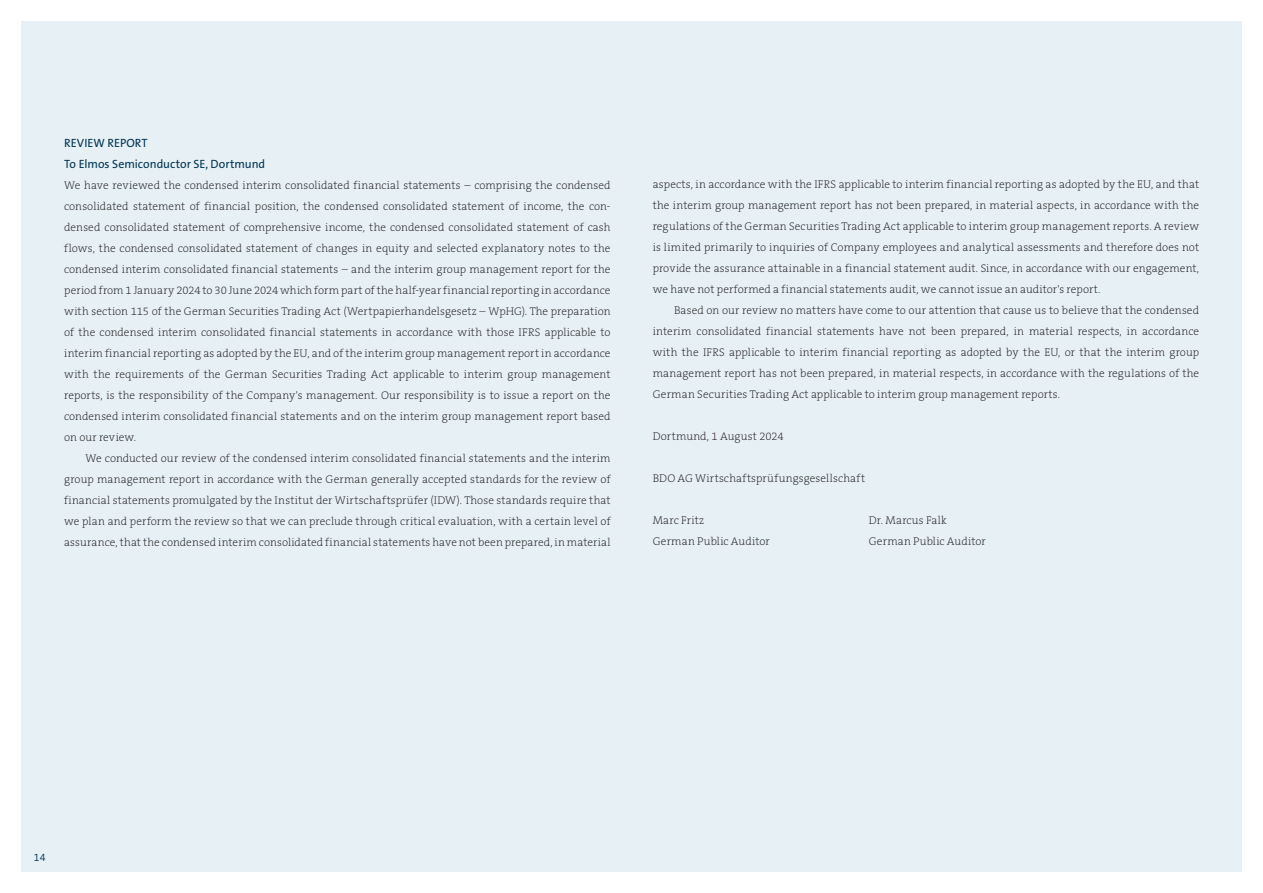
<style>
.page{position:relative;width:1263px;height:893px;background:#fff}
.page>*{position:absolute;margin:0;border:0;box-sizing:border-box;transform-origin:0 0}
.t1{font:12px/21px "The Sans B W5 Plain";color:#003555}
.t2{font:200 11.25px/21px "The Serif B W2";letter-spacing:.01em;color:#231f20;text-align:justify}
.t3{font:300 10.5px "The Sans B W4";color:#003555}
</style>
<div class="page">
<div style="left:21px;top:21px;width:1221px;height:851px;background:#e6f0f5"></div>
<p class="t1" style="left:64px;top:133px;width:203px">REVIEW REPORT<br>To Elmos Semiconductor SE, Dortmund</p>
<p class="t2" style="left:64px;top:175px;width:548px">We have reviewed the condensed interim consolidated financial statements – comprising the condensed consolidated statement of financial position, the condensed consolidated statement of income, the con&shy;densed consolidated statement of comprehensive income, the condensed consolidated statement of cash flows, the condensed consolidated statement of changes in equity and selected explanatory notes to the condensed interim consolidated financial statements – and the interim group management report for the period from 1 January 2024 to 30 June 2024 which form part of the half-year financial reporting in accordance with section 115 of the German Securities Trading Act (Wertpapierhandelsgesetz – WpHG). The preparation of the condensed interim consolidated financial statements in accordance with those IFRS applicable to interim financial reporting as adopted by the EU, and of the interim group management report in accordance with the requirements of the German Securities Trading Act applicable to interim group management reports, is the responsibility of the Company's management. Our responsibility is to issue a report on the condensed interim consolidated financial statements and on the interim group management report based on our review.</p>
<p class="t2" style="left:64px;top:448px;width:548px;text-indent:21px">We conducted our review of the condensed interim consolidated financial statements and the interim group management report in accordance with the German generally accepted standards for the review of financial statements promulgated by the Institut der Wirtschaftsprüfer (IDW). Those standards require that we plan and perform the review so that we can preclude through critical evaluation, with a certain level of assurance, that the condensed interim consolidated financial statements have not been prepared, in material</p>
<p class="t2" style="left:653px;top:173px;width:548px">aspects, in accordance with the IFRS applicable to interim financial reporting as adopted by the EU, and that the interim group management report has not been prepared, in material aspects, in accordance with the regulations of the German Securities Trading Act applicable to interim group management reports. A review is limited primarily to inquiries of Company employees and analytical assessments and therefore does not provide the assurance attainable in a financial statement audit. Since, in accordance with our engagement, we have not performed a financial statements audit, we cannot issue an auditor's report.</p>
<p class="t2" style="left:653px;top:299px;width:548px;text-indent:21px">Based on our review no matters have come to our attention that cause us to believe that the condensed interim consolidated financial statements have not been prepared, in material respects, in accordance with the IFRS applicable to interim financial reporting as adopted by the EU, or that the interim group management report has not been prepared, in material respects, in accordance with the regulations of the German Securities Trading Act applicable to interim group management reports.</p>
<p class="t2" style="left:653px;top:426px;width:132px">Dortmund, 1 August 2024</p>
<p class="t2" style="left:653px;top:468px;width:214px">BDO AG Wirtschaftsprüfungsgesellschaft</p>
<p class="t2" style="left:653px;top:510px;width:53px">Marc Fritz</p>
<p class="t2" style="left:869px;top:510px;width:80px">Dr. Marcus Falk</p>
<p class="t2" style="left:653px;top:531px;width:118px">German Public Auditor</p>
<p class="t2" style="left:869px;top:531px;width:118px">German Public Auditor</p>
<p class="t3" style="left:34px;top:851px;width:13px">14</p>
</div>
